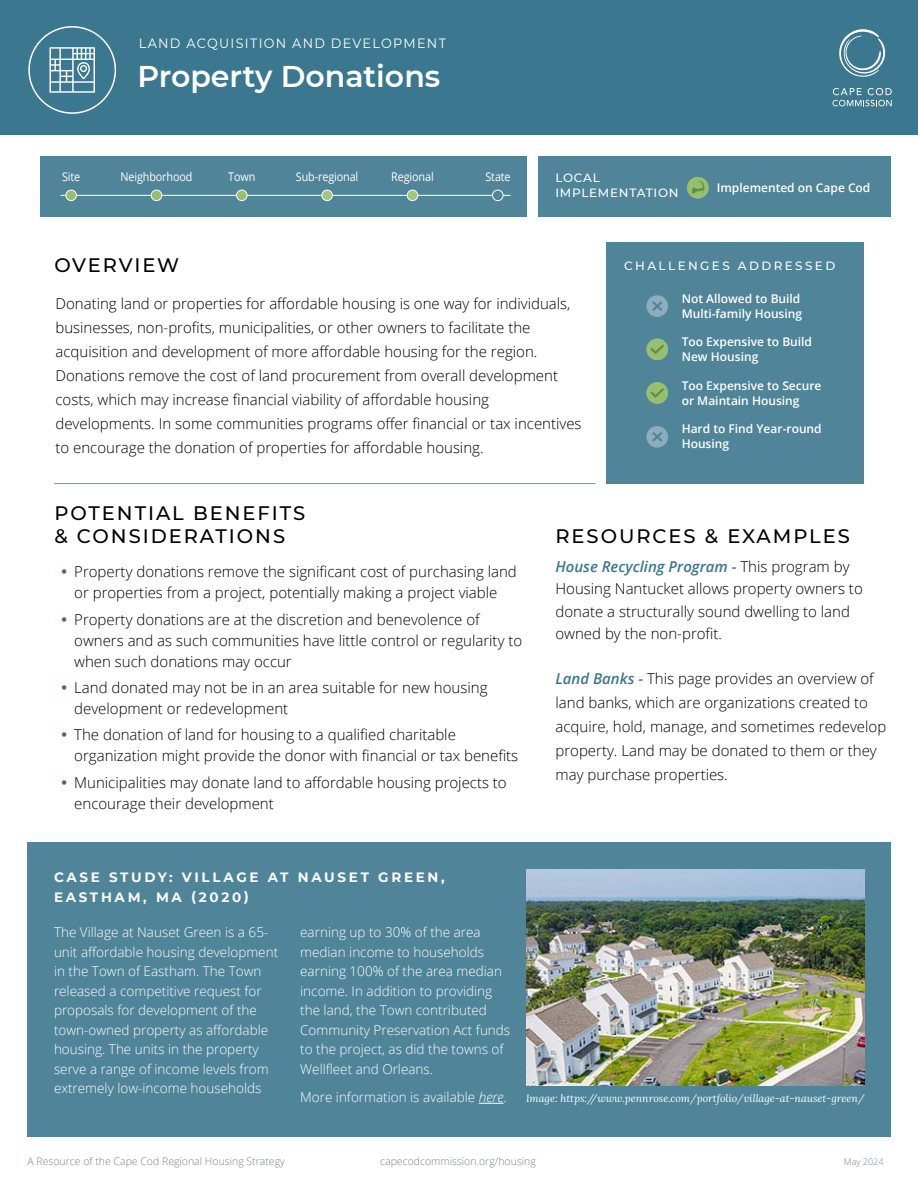
<style>
.page{position:relative;width:918px;height:1188px;background:#fff}
.page>*{position:absolute;margin:0;border:0;box-sizing:border-box;transform-origin:0 0}
.Strategy_Name{font:600 30px "Montserrat";color:#fff}
.Text_Heading_1{font:500 19.5px/23.4px "Montserrat";letter-spacing:.1em;color:#000}
.Body_Text{font:300 15px/24px "Open Sans";color:#000}
.Body_Text_10pt_15sp{font:300 15px/24px "Open Sans";color:#000}
.Body_Text-2{font:300 13.5px/19.5px "Open Sans";color:#fff}
.Text_Heading_1-2{font:700 13.5px/19.5px "Montserrat";letter-spacing:.2em;color:#fff}
.Category{font:13.5px "Montserrat";letter-spacing:.1em;color:#fff;scale:.95 1}
.t1{font:600 12px/15px "Open Sans";color:#fff}
.t2{font:12px "Open Sans";letter-spacing:-.01em;color:#fff;scale:.9 1}
.t3{font:500 12px "Montserrat";letter-spacing:.2em;color:#fff}
.t4{font:500 12px/14.4px "Montserrat";letter-spacing:.06em;color:#fff}
.t5{font:300 10.5px "Open Sans";color:#758590}
.Caption_Lora_8pt{font:italic 10.5px "Lora";color:#fff}
.t6{font:300 9px "Open Sans";color:#758590}
.s1{font-weight:600;font-style:italic;color:#3b778e}
.s2{font-style:italic}
</style>
<div class="page">
<div style="left:0;top:0;width:918px;height:135px;background:#3b778e"></div>
<div style="left:606px;top:243px;width:258px;height:241px;background:#4f8499"></div>
<div style="left:27px;top:842px;width:864px;height:294px;background:#4f8499"></div>
<svg style="left:839px;top:29px;width:47px;height:48px"></svg>
<svg style="left:833px;top:88px;width:59px;height:18px"></svg>
<svg style="left:646px;top:295px;width:22px;height:22px"></svg>
<svg style="left:646px;top:426px;width:22px;height:22px"></svg>
<svg style="left:49px;top:47px;width:46px;height:46px"></svg>
<div style="left:28px;top:26px;width:88px;height:88px;border:2px solid #fff;border-radius:50%"></div>
<div style="left:40px;top:156px;width:486px;height:61px;background:#4f8499"></div>
<div style="left:539px;top:156px;width:352px;height:61px;background:#4f8499"></div>
<hr style="left:76px;top:195px;width:75px;height:1px;background:#fff">
<hr style="left:162px;top:195px;width:74px;height:1px;background:#fff">
<hr style="left:247px;top:195px;width:74px;height:1px;background:#fff">
<hr style="left:333px;top:195px;width:74px;height:1px;background:#fff">
<hr style="left:418px;top:195px;width:74px;height:1px;background:#fff">
<div style="left:492px;top:190px;width:12px;height:11px;border:1px solid #fff;border-radius:50%"></div>
<div style="left:407px;top:190px;width:11px;height:11px;background:#a1c67e;border-radius:50%"></div>
<div style="left:407px;top:190px;width:11px;height:11px;border:1px solid #fff;border-radius:50%"></div>
<div style="left:322px;top:190px;width:10px;height:11px;background:#a1c67e;border-radius:50%"></div>
<div style="left:321px;top:190px;width:12px;height:11px;border:1px solid #fff;border-radius:50%"></div>
<div style="left:237px;top:190px;width:10px;height:11px;background:#96bf70;border-radius:50%"></div>
<div style="left:236px;top:190px;width:12px;height:11px;border:1px solid #fff;border-radius:50%"></div>
<div style="left:151px;top:190px;width:11px;height:11px;background:#96bf70;border-radius:50%"></div>
<div style="left:151px;top:190px;width:11px;height:11px;border:1px solid #fff;border-radius:50%"></div>
<div style="left:66px;top:190px;width:10px;height:11px;background:#96bf70;border-radius:50%"></div>
<div style="left:65px;top:190px;width:12px;height:11px;border:1px solid #fff;border-radius:50%"></div>
<svg style="left:687px;top:177px;width:22px;height:22px"></svg>
<hr style="left:54px;top:483px;width:541px;height:1px;background:#53a8ac">
<svg style="left:646px;top:339px;width:22px;height:21px"></svg>
<svg style="left:646px;top:382px;width:22px;height:22px"></svg>
<svg style="left:479px;top:1103px;width:25px;height:1px"></svg>
<img style="left:527px;top:869px;width:337px;height:217px">
<p class="Category" style="left:139px;top:34px;width:325px">LAND ACQUISITION AND DEVELOPMENT</p>
<p class="Strategy_Name" style="left:137px;top:55px;width:304px">Property Donations</p>
<p class="t2" style="left:62px;top:168px;width:22px">Site</p>
<p class="t2" style="left:120px;top:168px;width:82px">Neighborhood</p>
<p class="t2" style="left:228px;top:168px;width:32px">Town</p>
<p class="t2" style="left:296px;top:168px;width:71px">Sub-regional</p>
<p class="t2" style="left:391px;top:168px;width:49px">Regional</p>
<p class="t2" style="left:148px;top:168px;width:22px">Site</p>
<p class="t2" style="left:186px;top:168px;width:82px">Neighborhood</p>
<p class="t2" style="left:277px;top:168px;width:32px">Town</p>
<p class="t2" style="left:321px;top:168px;width:71px">Sub-regional</p>
<p class="t2" style="left:400px;top:168px;width:49px">Regional</p>
<p class="t2" style="left:460px;top:168px;width:58px">StateState</p>
<p class="t4" style="left:555px;top:170px;width:125px">LOCAL<br>IMPLEMENTATION</p>
<p class="t3" style="left:528px;top:181px;width:77px">TIMELINE</p>
<p class="t1" style="left:717px;top:180px;width:155px">Implemented on Cape Cod</p>
<p class="Text_Heading_1" style="left:54px;top:253px;width:126px">OVERVIEW</p>
<p class="Body_Text" style="left:56px;top:291px;width:528px">Donating land or properties for affordable housing is one way for individuals, businesses, non-profits, municipalities, or other owners to facilitate the acquisition and development of more affordable housing for the region.<br>Donations remove the cost of land procurement from overall development costs, which may increase financial viability of affordable housing developments. In some communities programs offer financial or tax incentives to encourage the donation of properties for affordable housing.</p>
<p class="t3" style="left:624px;top:257px;width:213px">CHALLENGES ADDRESSED</p>
<p class="t1" style="left:682px;top:291px;width:122px">Not Allowed to Build<br>Multi-family Housing</p>
<p class="t1" style="left:682px;top:334px;width:132px">Too Expensive to Build<br>New Housing</p>
<p class="t1" style="left:682px;top:378px;width:141px">Too Expensive to Secure or Maintain Housing</p>
<p class="t1" style="left:682px;top:421px;width:142px">Hard to Find Year-round<br>Housing</p>
<p class="Text_Heading_1" style="left:54px;top:501px;width:252px">POTENTIAL BENEFITS &amp; CONSIDERATIONS</p>
<p class="Body_Text" style="left:74px;top:561px;width:444px;line-height:21px">Property donations remove the significant cost of purchasing land or properties from a project, potentially making a project viable</p>
<p class="Body_Text" style="left:74px;top:608px;width:450px;line-height:21px">Property donations are at the discretion and benevolence of owners and as such communities have little control or regularity to when such donations may occur</p>
<p class="Body_Text" style="left:74px;top:677px;width:415px;line-height:21px">Land donated may not be in an area suitable for new housing development or redevelopment</p>
<p class="Body_Text" style="left:74px;top:724px;width:446px;line-height:21px">The donation of land for housing to a qualified charitable organization might provide the donor with financial or tax benefits</p>
<p class="Body_Text" style="left:74px;top:772px;width:434px;line-height:21px">Municipalities may donate land to affordable housing projects to encourage their development</p>
<p class="Text_Heading_1-2" style="left:54px;top:867px;width:392px">CASE STUDY: VILLAGE AT NAUSET GREEN,<br>EASTHAM, MA (2020)</p>
<p class="Text_Heading_1" style="left:555px;top:523px;width:296px">RESOURCES &amp; EXAMPLES</p>
<p class="Body_Text_10pt_15sp" style="left:555px;top:555px;width:309px;line-height:22.5px"><span class="s1">House Recycling Program -</span> This program by Housing Nantucket allows property owners to donate a structurally sound dwelling to land owned by the non-profit.</p>
<p class="Body_Text_10pt_15sp" style="left:555px;top:666px;width:332px"><span class="s1">Land Banks -</span> This page provides an overview of land banks, which are organizations created to acquire, hold, manage, and sometimes redevelop property. Land may be donated to them or they may purchase properties.</p>
<p class="Body_Text-2" style="left:54px;top:922px;width:226px">The Village at Nauset Green is a 65- unit affordable housing development in the Town of Eastham. The Town released a competitive request for proposals for development of the town-owned property as affordable housing. The units in the property serve a range of income levels from extremely low-income households</p>
<p class="Body_Text-2" style="left:300px;top:922px;width:212px">earning up to 30% of the area median income to households earning 100% of the area median income. In addition to providing the land, the Town contributed<br>Community Preservation Act funds to the project, as did the towns of<br>Wellfleet and Orleans.</p>
<p class="Body_Text-2" style="left:300px;top:1087px;width:208px">More information is available <span class="s2">here</span>.</p>
<p class="Caption_Lora_8pt" style="left:526px;top:1091px;width:340px">Image: https://www.pennrose.com/portfolio/village-at-nauset-green/</p>
<p class="t5" style="left:28px;top:1154px;width:259px">A Resource of the Cape Cod Regional Housing Strategy</p>
<p class="t5" style="left:380px;top:1154px;width:157px">capecodcommission.org/housing</p>
<p class="t6" style="left:844px;top:1155px;width:41px">May 2024</p>
</div>
